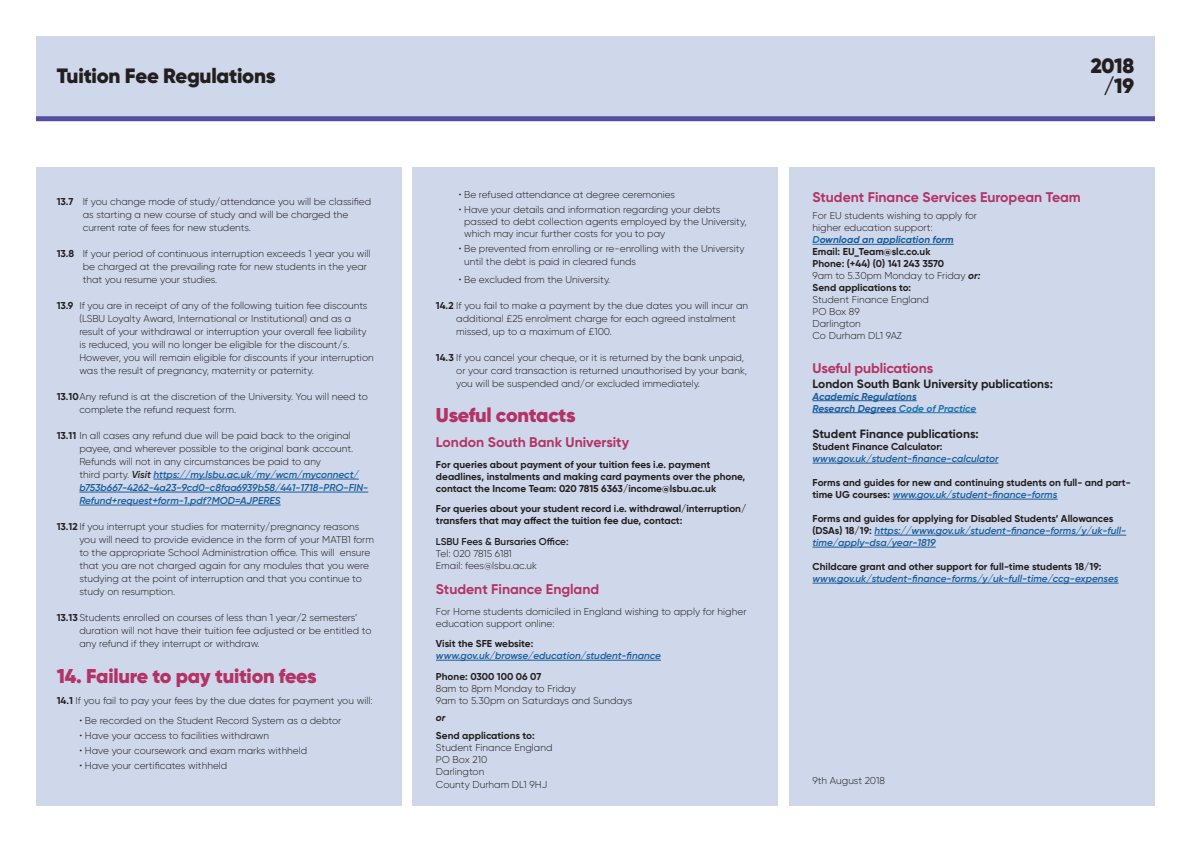
<style>
.page{position:relative;width:1191px;height:842px;background:#fff}
.page>*{position:absolute;margin:0;border:0;box-sizing:border-box;transform-origin:0 0}
.t1{font:900 20.8px/20px "Gilroy";letter-spacing:-.01em;color:#231f20;text-align:right}
.t2{font:900 20px "Gilroy";letter-spacing:-.01em;color:#b33366}
.t3{font:700 14px "Gilroy";color:#b33366}
.t4{font:700 12px "Gilroy";color:#231f20}
.t5{font:300 10px/13px "Gilroy";color:#231f20}
.t6{font:700 10px/12px "Gilroy";color:#231f20}
.t7{font:italic 600 10px/12px "Gilroy";color:#175d9e}
.t8{font:italic 700 10px/12px "Gilroy";letter-spacing:-.005em;color:#175d9e}
.t9{font:600 10px "Gilroy";letter-spacing:-.005em;color:#231f20}
.t10{font:italic 700 10px "Gilroy";color:#231f20}
.s1{font-weight:700}
.s2{font-weight:600;font-style:italic}
.s3{font-weight:600;font-style:italic;color:#175d9e}
.s4{font-weight:700;font-style:italic;color:#1f75af}
.s5{font-weight:700;font-style:italic;color:#175d9e}
.s6{font-weight:700;font-style:italic}
.s7{color:#1f75af}
.s8{font-weight:700;font-style:normal;color:#231f20}
</style>
<div class="page">
<div style="left:412px;top:168px;width:366px;height:638px;background:#cfd8ea"></div>
<div style="left:789px;top:168px;width:365px;height:638px;background:#cfd8ea"></div>
<div style="left:36px;top:168px;width:366px;height:638px;background:#cfd8ea"></div>
<div style="left:36px;top:36px;width:1119px;height:80px;background:#cfd8ea"></div>
<div style="left:36px;top:116px;width:1119px;height:5px;background:#554fa1"></div>
<hr style="left:153px;top:479px;width:206px;height:1px;background:#175d9e">
<hr style="left:79px;top:492px;width:289px;height:1px;background:#175d9e">
<hr style="left:79px;top:505px;width:202px;height:1px;background:#175d9e">
<hr style="left:436px;top:660px;width:225px;height:1px;background:#175d9e">
<hr style="left:819px;top:244px;width:134px;height:1px;background:#175d9e">
<hr style="left:812px;top:400px;width:104px;height:1px;background:#175d9e">
<hr style="left:812px;top:412px;width:84px;height:1px;background:#175d9e">
<hr style="left:896px;top:412px;width:80px;height:1px;background:#1f75af">
<hr style="left:812px;top:463px;width:186px;height:1px;background:#175d9e">
<hr style="left:892px;top:499px;width:165px;height:1px;background:#175d9e">
<hr style="left:874px;top:535px;width:252px;height:1px;background:#175d9e">
<hr style="left:812px;top:547px;width:123px;height:1px;background:#175d9e">
<hr style="left:812px;top:583px;width:306px;height:1px;background:#175d9e">
<h1 class="t1" style="left:57px;top:65px;width:221px">Tuition Fee Regulations</h1>
<h1 class="t1" style="left:1090px;top:56px;width:45px">2018 /19</h1>
<p class="t5" style="left:83px;top:195px;width:290px;text-indent:-26px"><span class="s1">13.7</span> If you change mode of study/attendance you will be classified as starting a new course of study and will be charged the current rate of fees for new students.</p>
<p class="t5" style="left:83px;top:247px;width:289px;text-indent:-26px"><span class="s1">13.8</span> If your period of continuous interruption exceeds 1 year you will be charged at the prevailing rate for new students in the year that you resume your studies.</p>
<p class="t5" style="left:79px;top:299px;width:296px;text-indent:-23px"><span class="s1">13.9</span> If you are in receipt of any of the following tuition fee discounts (LSBU Loyalty Award, International or Institutional) and as a result of your withdrawal or interruption your overall fee liability is reduced, you will no longer be eligible for the discount/s.<br>However, you will remain eligible for discounts if your interruption was the result of pregnancy, maternity or paternity.</p>
<p class="t5" style="left:79px;top:390px;width:290px;text-indent:-23px"><span class="s1">13.10</span>Any refund is at the discretion of the University. You will need to complete the refund request form.</p>
<p class="t5" style="left:79px;top:429px;width:290px;text-indent:-23px"><span class="s1">13.11</span> In all cases any refund due will be paid back to the original payee, and wherever possible to the original bank account.<br>Refunds will not in any circumstances be paid to any<br>third party. <span class="s2">Visit</span> <span class="s3">https://my.lsbu.ac.uk/my/wcm/myconnect/ b753b667-4262-4a23-9cd0-c8faa6939b58/441-1718-PRO-FIN-Refund+request+form-1.pdf?MOD=AJPERES</span></p>
<p class="t5" style="left:79px;top:520px;width:296px;text-indent:-23px"><span class="s1">13.12</span> If you interrupt your studies for maternity/pregnancy reasons you will need to provide evidence in the form of your MATB1 form to the appropriate School Administration office. This will ensure that you are not charged again for any modules that you were studying at the point of interruption and that you continue to study on resumption.</p>
<p class="t5" style="left:79px;top:611px;width:294px;text-indent:-23px"><span class="s1">13.13</span> Students enrolled on courses of less than 1 year/2 semesters’ duration will not have their tuition fee adjusted or be entitled to any refund if they interrupt or withdraw.</p>
<h2 class="t2" style="left:57px;top:663px;width:261px">14. Failure to pay tuition fees</h2>
<p class="t5" style="left:57px;top:694px;width:317px"><span class="s1">14.1</span> If you fail to pay your fees by the due dates for payment you will:</p>
<p class="t5" style="left:79px;top:714px;width:263px">• Be recorded on the Student Record System as a debtor</p>
<p class="t5" style="left:79px;top:729px;width:191px">• Have your access to facilities withdrawn</p>
<p class="t5" style="left:79px;top:744px;width:229px">• Have your coursework and exam marks withheld</p>
<p class="t5" style="left:79px;top:759px;width:149px">• Have your certificates withheld</p>
<p class="t5" style="left:459px;top:188px;width:218px">• Be refused attendance at degree ceremonies</p>
<p class="t5" style="left:464px;top:204px;width:284px;line-height:12px;text-indent:-5px">• Have your details and information regarding your debts passed to debt collection agents employed by the University, which may incur further costs for you to pay</p>
<p class="t5" style="left:464px;top:242px;width:282px;text-indent:-5px">• Be prevented from enrolling or re-enrolling with the University until the debt is paid in cleared funds</p>
<p class="t5" style="left:459px;top:273px;width:153px">• Be excluded from the University.</p>
<p class="t5" style="left:456px;top:299px;width:293px;text-indent:-20px"><span class="s1">14.2</span> If you fail to make a payment by the due dates you will incur an additional £25 enrolment charge for each agreed instalment missed, up to a maximum of £100.</p>
<p class="t5" style="left:456px;top:351px;width:292px;text-indent:-20px"><span class="s1">14.3</span> If you cancel your cheque, or it is returned by the bank unpaid, or your card transaction is returned unauthorised by your bank, you will be suspended and/or excluded immediately.</p>
<h2 class="t2" style="left:436px;top:402px;width:141px">Useful contacts</h2>
<h3 class="t3" style="left:436px;top:434px;width:194px">London South Bank University</h3>
<p class="t6" style="left:436px;top:458px;width:311px">For queries about payment of your tuition fees i.e. payment deadlines, instalments and making card payments over the phone, contact the Income Team: 020 7815 6363/income@lsbu.ac.uk</p>
<p class="t6" style="left:436px;top:503px;width:312px">For queries about your student record i.e. withdrawal/interruption/ transfers that may affect the tuition fee due, contact:</p>
<p class="t9" style="left:436px;top:535px;width:134px">LSBU Fees &amp; Bursaries Office:</p>
<p class="t5" style="left:436px;top:547px;width:103px;line-height:12px">Tel: 020 7815 6181<br>Email: fees@lsbu.ac.uk</p>
<h3 class="t3" style="left:436px;top:580px;width:165px">Student Finance England</h3>
<p class="t5" style="left:436px;top:605px;width:312px;line-height:12px">For Home students domiciled in England wishing to apply for higher education support online:</p>
<p class="t6" style="left:436px;top:638px;width:99px">Visit the SFE website:</p>
<p class="t7" style="left:436px;top:650px;width:226px">www.gov.uk/browse/education/student-finance</p>
<p class="t6" style="left:436px;top:670px;width:107px">Phone: 0300 100 06 07</p>
<p class="t5" style="left:436px;top:682px;width:198px;line-height:12px">8am to 8pm Monday to Friday<br>9am to 5.30pm on Saturdays and Sundays</p>
<p class="t10" style="left:436px;top:712px;width:11px">or</p>
<p class="t6" style="left:436px;top:729px;width:100px">Send applications to:</p>
<p class="t5" style="left:436px;top:741px;width:118px;line-height:12px">Student Finance England<br>PO Box 210<br>Darlington</p>
<p class="t5" style="left:436px;top:778px;width:113px">County Durham DL1 9HJ</p>
<h3 class="t3" style="left:812px;top:188px;width:270px">Student Finance Services European Team</h3>
<p class="t5" style="left:812px;top:210px;width:169px;line-height:12px">For EU students wishing to apply for higher education support:<br><span class="s4">D</span><span class="s5">ownload an application form<br></span><span class="s1">Email: EU_Team@slc.co.uk<br>Phone: (+44) (0) 141 243 3570<br></span>9am to 5.30pm Monday to Friday <span class="s6">or:<br></span><span class="s1">Send applications to:</span></p>
<p class="t5" style="left:812px;top:294px;width:118px;line-height:12px">Student Finance England<br>PO Box 89<br>Darlington<br>Co Durham DL1 9AZ</p>
<h3 class="t3" style="left:812px;top:360px;width:122px">Useful publications</h3>
<p class="t4" style="left:812px;top:376px;width:242px">London South Bank University publications:</p>
<p class="t8" style="left:812px;top:390px;width:165px">Academic Regulations<br>Research Degrees <span class="s7">Code of Practice</span></p>
<p class="t4" style="left:812px;top:426px;width:168px">Student Finance publications:</p>
<p class="t6" style="left:812px;top:441px;width:132px">Student Finance Calculator:</p>
<p class="t7" style="left:812px;top:452px;width:187px">www.gov.uk/student-finance-calculator</p>
<p class="t6" style="left:812px;top:477px;width:320px">Forms and guides for new and continuing students on full- and part&shy;time UG courses: <span class="s3">www.gov.uk/student-finance-forms</span></p>
<p class="t7" style="left:812px;top:512px;width:315px"><span class="s8">Forms and guides for applying for Disabled Students’ Allowances (DSAs) 18/19:</span> https://www.gov.uk/student-finance-forms/y/uk-full&shy;time/apply-dsa/year-1819</p>
<p class="t6" style="left:812px;top:561px;width:290px">Childcare grant and other support for full-time students 18/19:</p>
<p class="t7" style="left:812px;top:572px;width:307px">www.gov.uk/student-finance-forms/y/uk-full-time/ccg-expenses</p>
<p class="t5" style="left:812px;top:774px;width:74px">9th August 2018</p>
</div>
